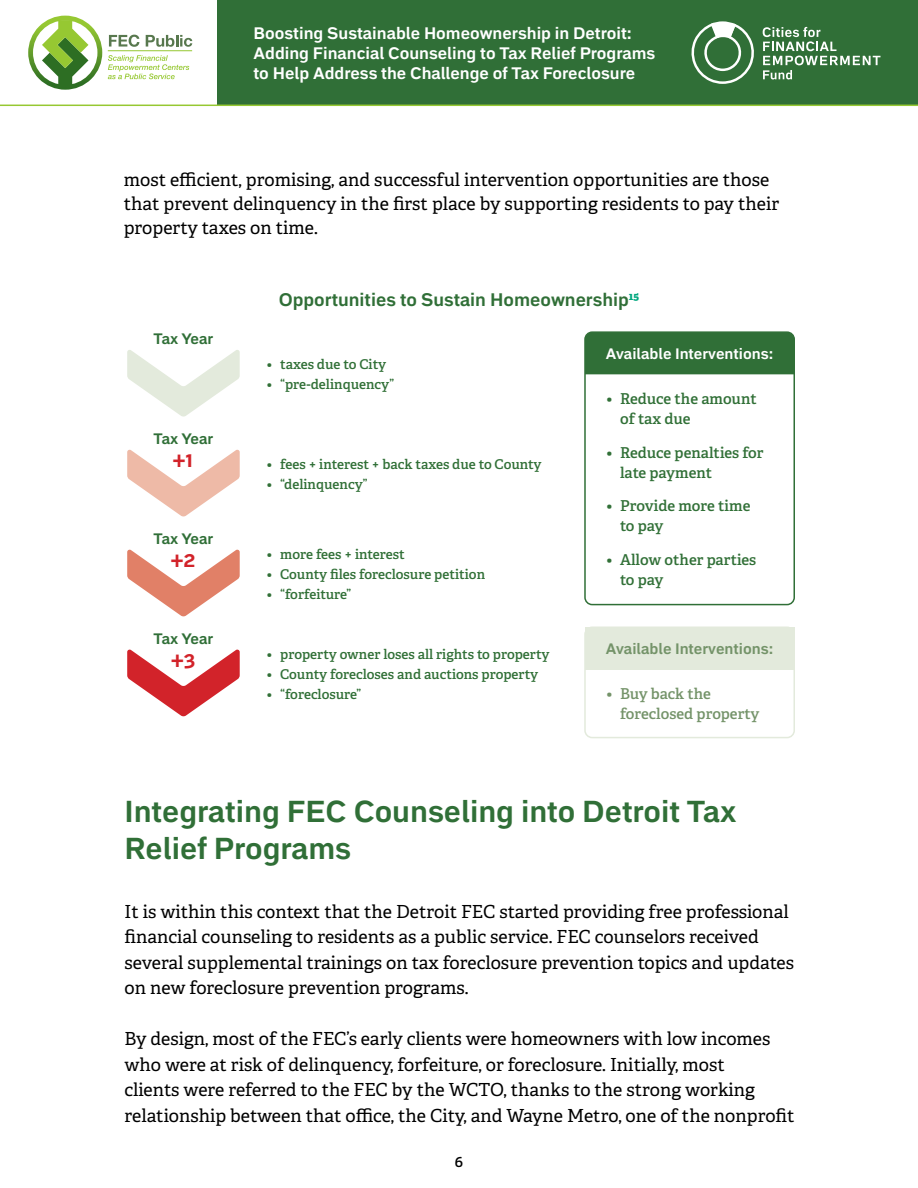
<style>
.page{position:relative;width:918px;height:1188px;background:#fff}
.page>*{position:absolute;margin:0;border:0;box-sizing:border-box;transform-origin:0 0}
.t1{font:700 30px/37.5px "Embarcadero MVB Pro";color:#306f37}
.t2{font:700 21px "Embarcadero MVB Pro";color:#d2232a}
.t3{font:18px/25.5px "Adelle";color:#000}
.t4{font:700 18px "Embarcadero MVB Pro";color:#306f37}
.t5{font:700 16.5px/19.8px "Embarcadero MVB Pro";color:#fff}
.t6{font:600 15px/20px "Adelle";color:#317037}
.t7{font:600 15px/20px "Adelle";color:#749369}
.t8{font:700 15px "Embarcadero MVB Pro";color:#306f37}
.t9{font:700 15px "Embarcadero MVB Pro";color:#fff}
.t10{font:700 15px "Embarcadero MVB Pro";color:#749369}
.t11{font:500 15px "Embarcadero MVB Pro";color:#000}
.t12{font:600 13.5px "Adelle";color:#317037}
</style>
<div class="page">
<svg style="left:109px;top:35px;width:30px;height:12px"></svg>
<svg style="left:146px;top:35px;width:46px;height:12px"></svg>
<svg style="left:108px;top:55px;width:81px;height:24px"></svg>
<hr style="left:108px;top:50px;width:84px;height:1px;background:#96c832">
<svg style="left:28px;top:16px;width:74px;height:74px"></svg>
<div style="left:218px;top:0;width:700px;height:105px;background:#306f37"></div>
<svg style="left:691px;top:21px;width:63px;height:63px"></svg>
<svg style="left:763px;top:27px;width:117px;height:52px"></svg>
<hr style="left:0;top:105px;width:918px;height:1px;background:#96c832">
<svg style="left:127px;top:350px;width:113px;height:67px"></svg>
<svg style="left:127px;top:449px;width:113px;height:68px"></svg>
<svg style="left:127px;top:549px;width:113px;height:68px"></svg>
<svg style="left:127px;top:649px;width:113px;height:68px"></svg>
<div style="left:584px;top:331px;width:211px;height:274px;border:2px solid #306f37;border-radius:7px"></div>
<div style="left:584px;top:627px;width:211px;height:111px;border:2px solid #e3eadc;border-radius:7px"></div>
<div style="left:585px;top:332px;width:209px;height:42px;background:#306f37"></div>
<div style="left:585px;top:627px;width:209px;height:42px;background:#e3eadc"></div>
<p class="t5" style="left:254px;top:23px;width:403px">Boosting Sustainable Homeownership in Detroit:<br>Adding Financial Counseling to Tax Relief Programs to Help Address the Challenge of Tax Foreclosure</p>
<p class="t3" style="left:124px;top:168px;width:657px;line-height:24px">most efficient, promising, and successful intervention opportunities are those that prevent delinquency in the first place by supporting residents to pay their property taxes on time.</p>
<p class="t8" style="left:154px;top:328px;width:61px">Tax Year</p>
<p class="t8" style="left:154px;top:428px;width:61px">Tax Year</p>
<p class="t2" style="left:173px;top:444px;width:22px">+1</p>
<p class="t8" style="left:154px;top:528px;width:61px">Tax Year</p>
<p class="t2" style="left:171px;top:544px;width:26px">+2</p>
<p class="t8" style="left:154px;top:627px;width:61px">Tax Year</p>
<p class="t2" style="left:171px;top:644px;width:26px">+3</p>
<p class="t4" style="left:279px;top:286px;width:362px">Opportunities to Sustain Homeownership<sup>15</sup></p>
<p class="t12" style="left:267px;top:356px;width:121px">• taxes due to City</p>
<p class="t12" style="left:267px;top:376px;width:129px">• “pre-delinquency”</p>
<p class="t12" style="left:267px;top:456px;width:276px">• fees + interest + back taxes due to County</p>
<p class="t12" style="left:267px;top:476px;width:102px">• “delinquency”</p>
<p class="t12" style="left:267px;top:546px;width:140px">• more fees + interest</p>
<p class="t12" style="left:267px;top:566px;width:220px">• County files foreclosure petition</p>
<p class="t12" style="left:267px;top:586px;width:86px">• “forfeiture”</p>
<p class="t12" style="left:267px;top:646px;width:284px">• property owner loses all rights to property</p>
<p class="t12" style="left:267px;top:666px;width:273px">• County forecloses and auctions property</p>
<p class="t12" style="left:267px;top:686px;width:96px">• “foreclosure”</p>
<p class="t9" style="left:606px;top:343px;width:169px">Available Interventions:</p>
<p class="t6" style="left:620px;top:389px;width:138px;text-indent:-14px">• Reduce the amount of tax due</p>
<p class="t6" style="left:620px;top:442px;width:145px;text-indent:-14px">• Reduce penalties for late payment</p>
<p class="t6" style="left:620px;top:496px;width:132px;text-indent:-14px">• Provide more time to pay</p>
<p class="t6" style="left:620px;top:550px;width:138px;text-indent:-14px">• Allow other parties to pay</p>
<p class="t10" style="left:606px;top:638px;width:169px">Available Interventions:</p>
<p class="t7" style="left:620px;top:684px;width:141px;text-indent:-14px">• Buy back the foreclosed property</p>
<h1 class="t1" style="left:124px;top:792px;width:614px">Integrating FEC Counseling into Detroit Tax<br>Relief Programs</h1>
<p class="t3" style="left:124px;top:899px;width:671px">It is within this context that the Detroit FEC started providing free professional financial counseling to residents as a public service. FEC counselors received several supplemental trainings on tax foreclosure prevention topics and updates on new foreclosure prevention programs.</p>
<p class="t3" style="left:124px;top:1027px;width:672px">By design, most of the FEC’s early clients were homeowners with low incomes who were at risk of delinquency, forfeiture, or foreclosure. Initially, most<br>clients were referred to the FEC by the WCTO, thanks to the strong working relationship between that office, the City, and Wayne Metro, one of the nonprofit</p>
<p class="t11" style="left:455px;top:1151px;width:10px">6</p>
</div>
